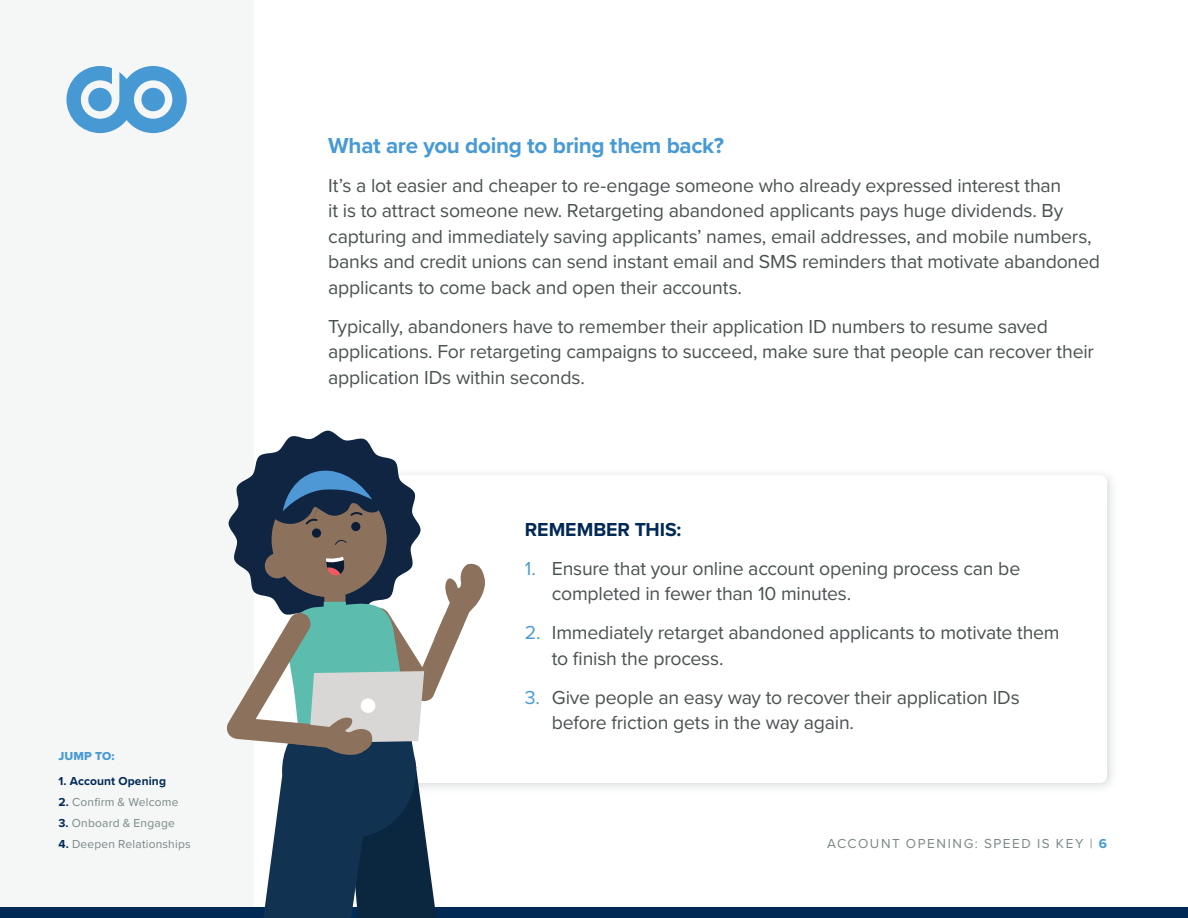
<style>
.page{position:relative;width:1188px;height:918px;background:#fff}
.page>*{position:absolute;margin:0;border:0;box-sizing:border-box;transform-origin:0 0}
.t1{font:700 22.5px "Proxima Nova";letter-spacing:-.015em;color:#489ad4}
.t2{font:19.5px/25.5px "Proxima Nova";letter-spacing:-.01em;color:#4a5151}
.t3{font:700 19.5px "Proxima Nova";letter-spacing:-.005em;color:#002956}
.t4{font:13.5px "Proxima Nova";letter-spacing:.115em;color:#7b8787}
.t5{font:12px "Proxima Nova";letter-spacing:.015em;color:#7b8787}
.t6{font:700 12px "Proxima Nova";letter-spacing:.01em;color:#002956}
.t7{font:12px "Proxima Nova Extrabld";letter-spacing:.015em;color:#489ad4}
.s1{font-weight:700;color:#002956}
.s2{color:#489ad4}
.s3{font-weight:700;color:#489ad4}
</style>
<div class="page">
<div style="left:0;top:0;width:253px;height:918px;background:#f5f6f6"></div>
<div style="left:320px;top:467px;width:799px;height:328px;background:#7b8787;opacity:.3"></div>
<div style="left:328px;top:475px;width:779px;height:308px;background:#fff;border-radius:7px"></div>
<svg style="left:66px;top:66px;width:121px;height:67px"></svg>
<div style="left:0;top:907px;width:1188px;height:11px;background:#002956"></div>
<svg style="left:227px;top:430px;width:259px;height:488px"></svg>
<div style="left:361px;top:698px;width:14px;height:15px;background:#fff;border-radius:50%"></div>
<p class="t7" style="left:58px;top:747px;width:58px">JUMP TO:</p>
<p class="t6" style="left:58px;top:772px;width:109px">1. Account Opening</p>
<p class="t5" style="left:58px;top:793px;width:122px"><span class="s1">2.</span> Confirm &amp; Welcome</p>
<p class="t5" style="left:58px;top:814px;width:118px"><span class="s1">3.</span> Onboard &amp; Engage</p>
<p class="t5" style="left:58px;top:835px;width:134px"><span class="s1">4.</span> Deepen Relationships</p>
<p class="t1" style="left:328px;top:128px;width:397px">What are you doing to bring them back?</p>
<p class="t2" style="left:328px;top:172px;width:773px">It’s a lot easier and cheaper to re-engage someone who already expressed interest than<br>it is to attract someone new. Retargeting abandoned applicants pays huge dividends. By capturing and immediately saving applicants’ names, email addresses, and mobile numbers, banks and credit unions can send instant email and SMS reminders that motivate abandoned applicants to come back and open their accounts.</p>
<p class="t2" style="left:328px;top:313px;width:767px">Typically, abandoners have to remember their application ID numbers to resume saved applications. For retargeting campaigns to succeed, make sure that people can recover their application IDs within seconds.</p>
<p class="t3" style="left:525px;top:514px;width:158px">REMEMBER THIS:</p>
<p class="t2" style="left:552px;top:554px;width:470px;text-indent:-27px"><span class="s2">1.</span> Ensure that your online account opening process can be completed in fewer than 10 minutes.</p>
<p class="t2" style="left:552px;top:619px;width:509px;text-indent:-27px"><span class="s2">2.</span> Immediately retarget abandoned applicants to motivate them to finish the process.</p>
<p class="t2" style="left:552px;top:683px;width:469px;text-indent:-27px"><span class="s2">3.</span> Give people an easy way to recover their application IDs before friction gets in the way again.</p>
<p class="t4" style="left:827px;top:833px;width:281px">ACCOUNT OPENING: SPEED IS KEY | <span class="s3">6</span></p>
</div>
